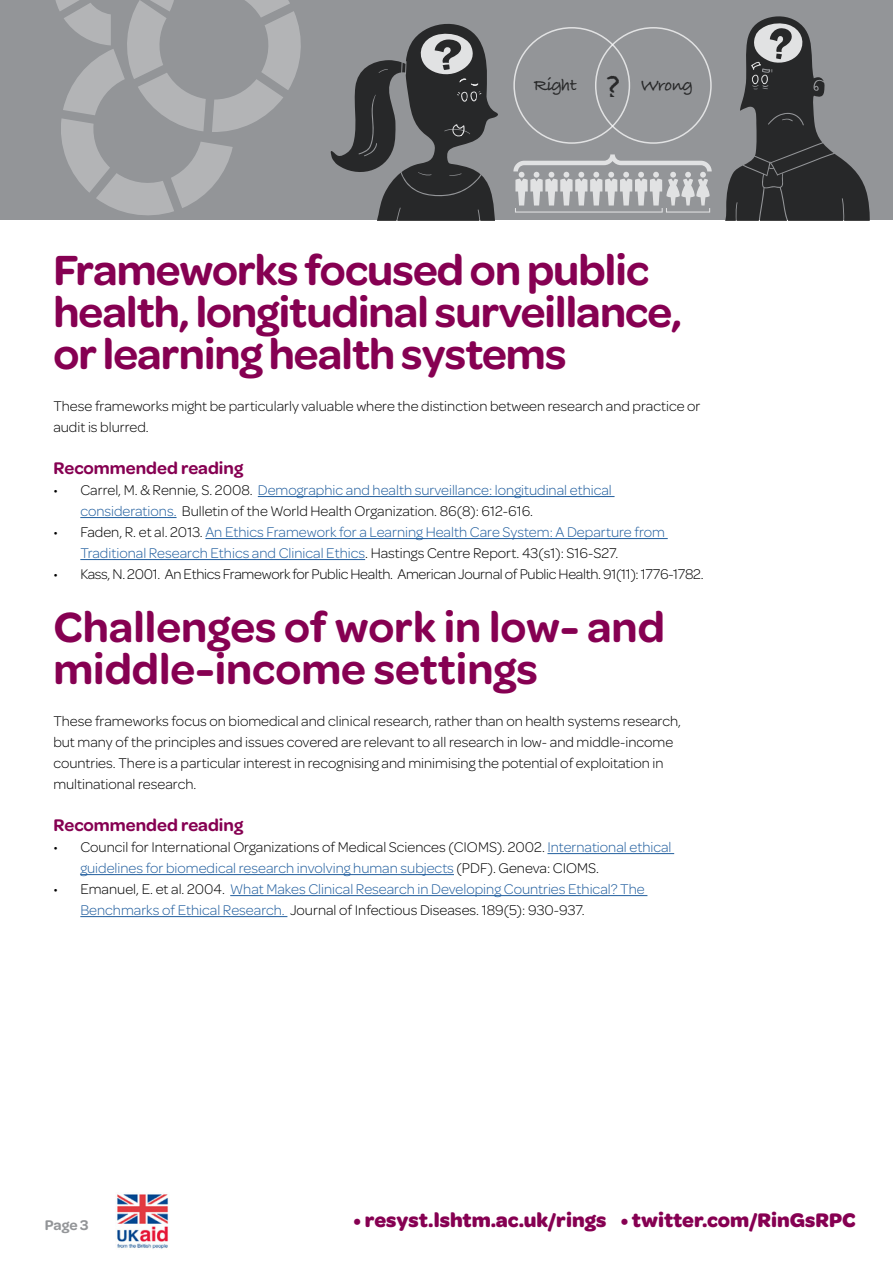
<style>
.page{position:relative;width:893px;height:1263px;background:#fff}
.page>*{position:absolute;margin:0;border:0;box-sizing:border-box;transform-origin:0 0}
.t1{font:600 45px/42px "Omnes";letter-spacing:-.02em;color:#860052}
.t2{font:600 45px/42px "Omnes";color:#860052}
.t3{font:700 21px "Omnes";color:#860052}
.t4{font:600 18px "Omnes";color:#860052}
.t5{font:700 18px "Bradley Hand ITCTT";letter-spacing:-.02em;color:#000}
.t6{font:300 15px/21px "Omnes";color:#000}
.t7{font:300 15px/21px "Omnes";color:#215e9e}
.t8{font:300 15px "Omnes";letter-spacing:-.02em;color:#000}
.t9{font:600 15px "Omnes";color:#939598}
.s1{font-size:38.85px}
.s2{color:#215e9e}
.s3{color:#000}
</style>
<div class="page">
<div style="left:0;top:0;width:893px;height:220px;background:#939598"></div>
<svg style="left:55px;top:0;width:246px;height:216px"></svg>
<img style="left:117px;top:1194px;width:52px;height:55px">
<svg style="left:330px;top:23px;width:168px;height:197px"></svg>
<svg style="left:725px;top:16px;width:145px;height:204px"></svg>
<svg style="left:513px;top:154px;width:199px;height:59px"></svg>
<div style="left:513px;top:27px;width:117px;height:117px;border:2px solid #fff;border-radius:50%"></div>
<div style="left:595px;top:27px;width:117px;height:117px;border:2px solid #fff;border-radius:50%"></div>
<hr style="left:258px;top:496px;width:356px;height:1px;background:#215e9e">
<hr style="left:80px;top:517px;width:97px;height:1px;background:#215e9e">
<hr style="left:205px;top:538px;width:463px;height:1px;background:#215e9e">
<hr style="left:80px;top:559px;width:285px;height:1px;background:#215e9e">
<hr style="left:547px;top:853px;width:127px;height:1px;background:#215e9e">
<hr style="left:80px;top:874px;width:374px;height:1px;background:#215e9e">
<hr style="left:230px;top:895px;width:417px;height:1px;background:#215e9e">
<hr style="left:80px;top:916px;width:207px;height:1px;background:#215e9e">
<p class="t5" style="left:534px;top:71px;width:161px">Right <span class="s1">?</span> Wrong</p>
<h1 class="t1" style="left:53px;top:247px;width:630px">Frameworks focused on public health, longitudinal surveillance, or learning health systems</h1>
<p class="t6" style="left:53px;top:395px;width:649px">These frameworks might be particularly valuable where the distinction between research and practice or audit is blurred.</p>
<p class="t4" style="left:53px;top:455px;width:191px">Recommended reading</p>
<p class="t6" style="left:80px;top:479px;width:533px;text-indent:-27px">• Carrel, M. &amp; Rennie, S. 2008. <span class="s2">Demographic and health surveillance: longitudinal ethical considerations.</span> Bulletin of the World Health Organization. 86(8): 612-616.</p>
<p class="t7" style="left:80px;top:521px;width:586px;text-indent:-27px"><span class="s3">• Faden, R. et al. 2013.</span> An Ethics Framework for a Learning Health Care System: A Departure from<br>Traditional Research Ethics and Clinical Ethics<span class="s3">. Hastings Centre Report. 43(s1): S16-S27.</span></p>
<p class="t8" style="left:53px;top:564px;width:652px">• Kass, N. 2001. An Ethics Framework for Public Health. American Journal of Public Health. 91(11): 1776-1782.</p>
<h1 class="t2" style="left:53px;top:604px;width:613px">Challenges of work in low- and middle-income settings</h1>
<p class="t6" style="left:53px;top:710px;width:629px">These frameworks focus on biomedical and clinical research, rather than on health systems research, but many of the principles and issues covered are relevant to all research in low- and middle-income countries. There is a particular interest in recognising and minimising the potential of exploitation in multinational research.</p>
<p class="t4" style="left:53px;top:812px;width:191px">Recommended reading</p>
<p class="t6" style="left:80px;top:836px;width:593px;text-indent:-27px">• Council for International Organizations of Medical Sciences (CIOMS). 2002. <span class="s2">International ethical guidelines for biomedical research involving human subjects</span> (PDF). Geneva: CIOMS.</p>
<p class="t7" style="left:80px;top:878px;width:566px;text-indent:-27px"><span class="s3">• Emanuel, E. et al. 2004.</span> What Makes Clinical Research in Developing Countries Ethical? The<br>Benchmarks of Ethical Research. <span class="s3">Journal of Infectious Diseases. 189(5): 930-937.</span></p>
<p class="t9" style="left:45px;top:1214px;width:45px">Page 3</p>
<h2 class="t3" style="left:354px;top:1204px;width:504px">• resyst.lshtm.ac.uk/rings • twitter.com/RinGsRPC</h2>
</div>
